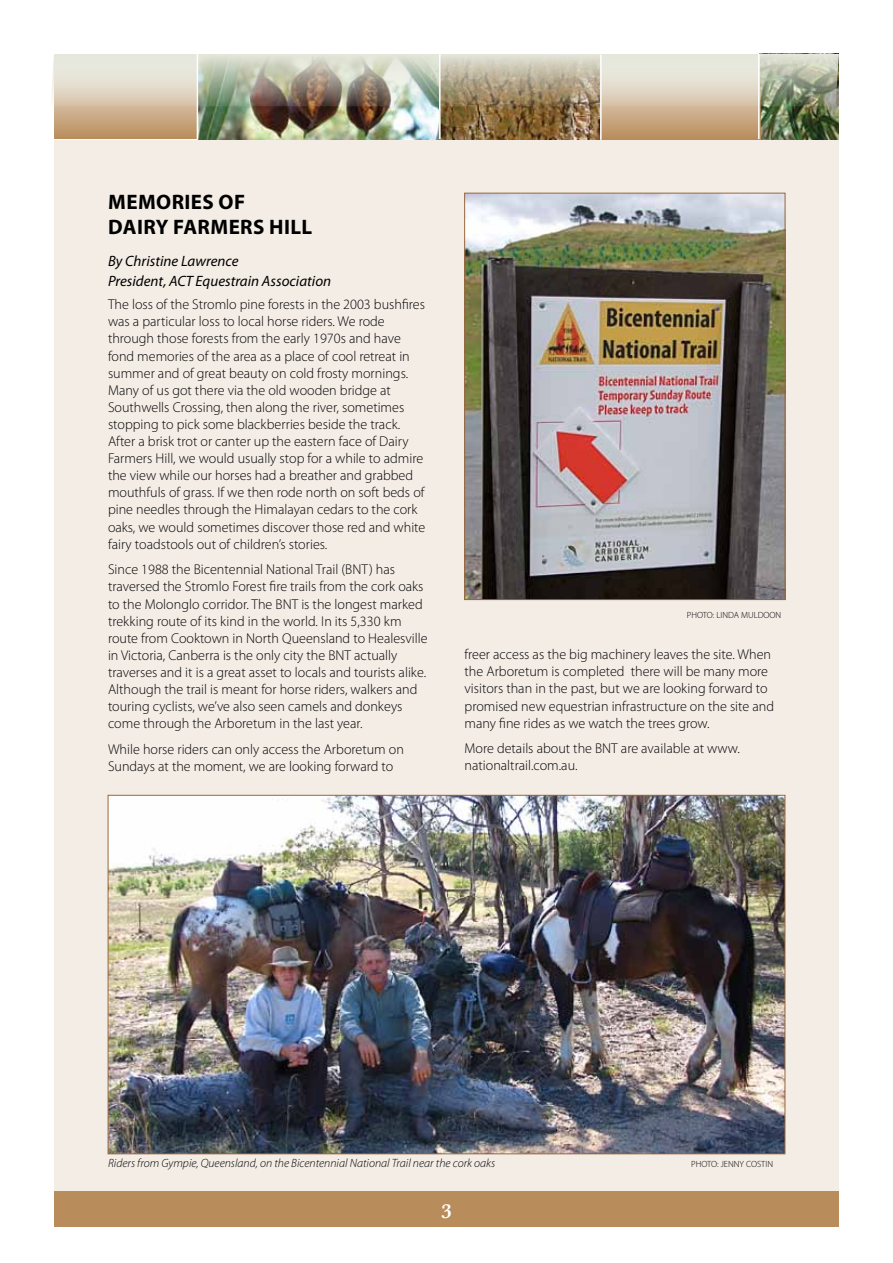
<style>
.page{position:relative;width:893px;height:1263px;background:#fff}
.page>*{position:absolute;margin:0;border:0;box-sizing:border-box;transform-origin:0 0}
.t1{font:700 21px/25.2px "Myriad Pro";letter-spacing:.02em;color:#000;text-align:center}
.t2{font:600 21px "Baskerville";color:#fff}
.t3{font:italic 15px/19.5px "Myriad Pro";color:#000}
.t4{font:300 14.25px/17.1px "Myriad Pro";color:#000}
.t5{font:italic 300 12px "Myriad Pro";color:#000}
.t6{font:300 9px "Myriad Pro";color:#000}
</style>
<div class="page">
<div style="left:54px;top:139px;width:785px;height:1070px;background:#f4ede6"></div>
<div style="left:54px;top:1191px;width:785px;height:35px;background:#b88c5b"></div>
<hr style="left:54px;top:138px;width:785px;height:2px;background:#fff">
<img style="left:761px;top:106px;width:78px;height:33px">
<svg style="left:54px;top:106px;width:143px;height:33px;background:#c5a27b"></svg>
<img style="left:198px;top:106px;width:241px;height:33px">
<svg style="left:441px;top:106px;width:159px;height:33px;background:#82643b"></svg>
<svg style="left:602px;top:106px;width:159px;height:33px;background:#c5a27b"></svg>
<img style="left:52px;top:54px;width:787px;height:52px">
<hr style="left:197px;top:54px;width:1px;height:86px;background:#fff">
<hr style="left:439px;top:54px;width:2px;height:85px;background:#fff">
<hr style="left:600px;top:55px;width:2px;height:85px;background:#fff">
<hr style="left:758px;top:54px;width:2px;height:85px;background:#fff">
<img style="left:467px;top:195px;width:316px;height:403px">
<div style="left:465px;top:193px;width:320px;height:407px;border:1px solid #97673c"></div>
<img style="left:110px;top:797px;width:673px;height:355px">
<h1 class="t1" style="left:108px;top:188px;width:194px">RIES OF<br>DAIRY FARMERS HILL</h1>
<p class="t3" style="left:108px;top:251px;width:225px">By Christine Lawrence<br>President, ACT Equestrain Association</p>
<p class="t4" style="left:108px;top:296px;width:319px">The loss of the Stromlo pine forests in the 2003 bushfires was a particular loss to local horse riders. We rode through those forests from the early 1970s and have fond memories of the area as a place of cool retreat in summer and of great beauty on cold frosty mornings.<br>Many of us got there via the old wooden bridge at Southwells Crossing, then along the river, sometimes stopping to pick some blackberries beside the track.<br>After a brisk trot or canter up the eastern face of Dairy Farmers Hill, we would usually stop for a while to admire the view while our horses had a breather and grabbed mouthfuls of grass. If we then rode north on soft beds of pine needles through the Himalayan cedars to the cork oaks, we would sometimes discover those red and white fairy toadstools out of children’s stories.</p>
<p class="t4" style="left:108px;top:561px;width:321px">Since 1988 the Bicentennial National Trail (BNT) has traversed the Stromlo Forest fire trails from the cork oaks to the Molonglo corridor. The BNT is the longest marked trekking route of its kind in the world. In its 5,330 km route from Cooktown in North Queensland to Healesville in Victoria, Canberra is the only city the BNT actually traverses and it is a great asset to locals and tourists alike.<br>Although the trail is meant for horse riders, walkers and touring cyclists, we’ve also seen camels and donkeys come through the Arboretum in the last year.</p>
<p class="t4" style="left:108px;top:740px;width:297px">While horse riders can only access the Arboretum on<br>Sundays at the moment, we are looking forward to</p>
<h1 class="t1" style="left:108px;top:188px;width:17px">MEMO</h1>
<p class="t6" style="left:687px;top:610px;width:96px">PHOTO: LINDA MULDOON</p>
<p class="t4" style="left:465px;top:646px;width:311px">freer access as the big machinery leaves the site. When the Arboretum is completed there will be many more visitors than in the past, but we are looking forward to promised new equestrian infrastructure on the site and many fine rides as we watch the trees grow.</p>
<p class="t4" style="left:465px;top:740px;width:277px">More details about the BNT are available at www. nationaltrail.com.au.</p>
<p class="t5" style="left:108px;top:1156px;width:389px">Riders from Gympie, Queensland, on the Bicentennial National Trail near the cork oaks</p>
<p class="t6" style="left:691px;top:1159px;width:83px">PHOTO: JENNY COSTIN</p>
<h1 class="t2" style="left:441px;top:1198px;width:12px">3</h1>
</div>
